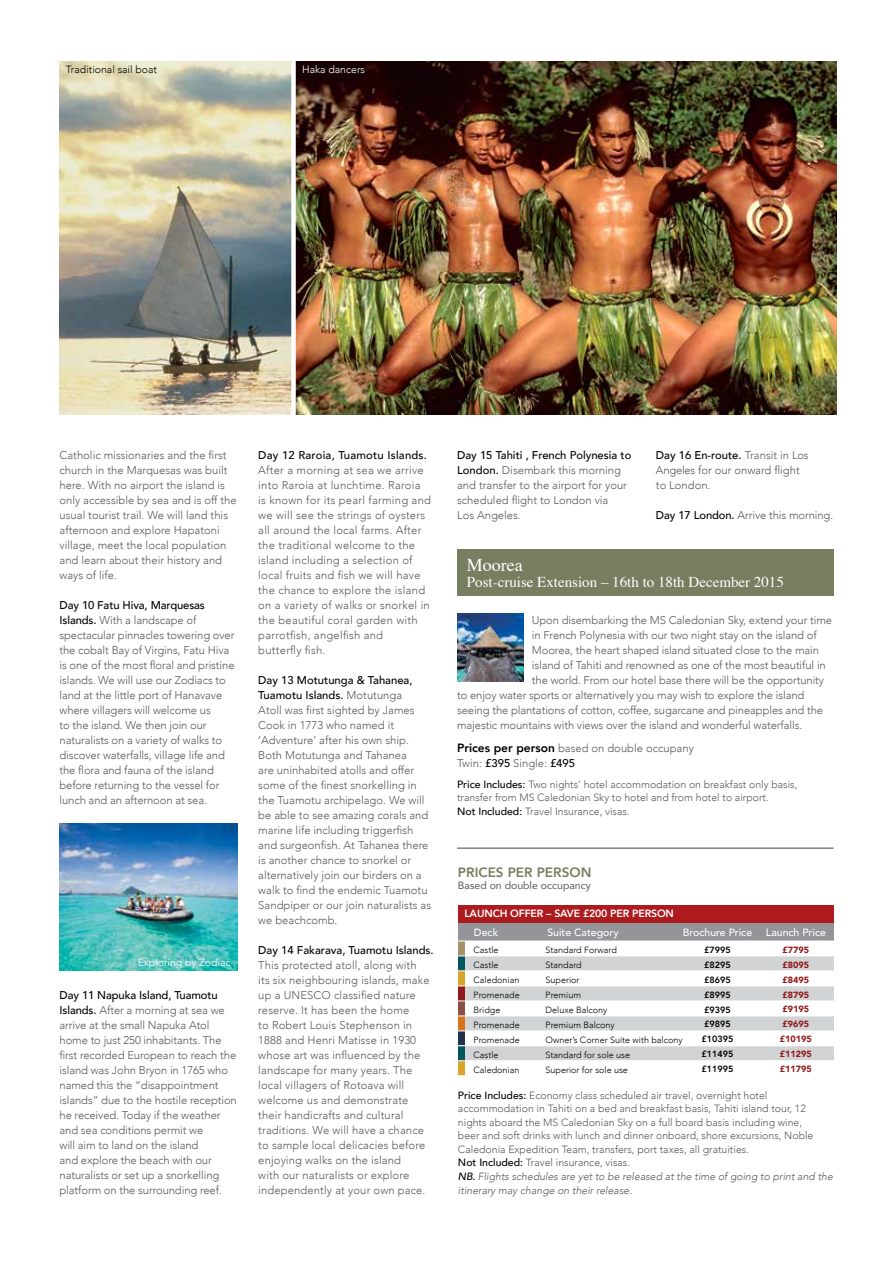
<style>
.page{position:relative;width:893px;height:1263px;background:#fff}
.page>*{position:absolute;margin:0;border:0;box-sizing:border-box;transform-origin:0 0}
.t1{font:18px "Times";color:#fff}
.t2{font:15px "Times";color:#fff}
.t3{font:800 13.5px "Avenir";color:#787f61}
.t4{font:300 11.25px/15px "Avenir";color:#58595b}
.t5{font:300 11.25px/15px "Avenir";letter-spacing:.02em;color:#58595b}
.t6{font:500 11.25px "Avenir";color:#000}
.t7{font:500 11.25px "Avenir";letter-spacing:.02em;color:#000}
.t8{font:300 10.5px/13.5px "Avenir";color:#58595b}
.t9{font:500 10.5px "Avenir";color:#fff}
.t10{font:800 10.5px "Avenir";letter-spacing:-.015em;color:#fff}
.t11{font:300 10.5px "Avenir";color:#fff}
.t12{font:10.5px "Avenir";color:#58595b}
.t13{font:300 10.5px "Avenir";color:#000}
.t14{font:300 9px "Avenir";color:#000}
.t15{font:800 9px/14.9px "Avenir";color:#000}
.t16{font:900 9px/14.9px "Avenir";color:#931a1c}
.s1{font-weight:500;color:#000}
.s2{font-weight:800;font-size:12px;color:#000}
.s3{font-weight:500;font-style:italic;color:#000}
.s4{font-style:italic}
</style>
<div class="page">
<div style="left:458px;top:956px;width:376px;height:15px;background:#d1d3d4"></div>
<div style="left:458px;top:986px;width:376px;height:15px;background:#d1d3d4"></div>
<div style="left:458px;top:1016px;width:376px;height:15px;background:#d1d3d4"></div>
<div style="left:458px;top:923px;width:376px;height:18px;background:#939598"></div>
<div style="left:458px;top:941px;width:6px;height:15px;background:#a6926a"></div>
<hr style="left:458px;top:941px;width:378px;height:1px;background:#fff">
<div style="left:458px;top:956px;width:6px;height:15px;background:#03555e"></div>
<div style="left:458px;top:971px;width:6px;height:15px;background:#d9a42c"></div>
<div style="left:458px;top:986px;width:6px;height:15px;background:#931a1c"></div>
<div style="left:458px;top:1001px;width:6px;height:15px;background:#8c5144"></div>
<div style="left:458px;top:1016px;width:6px;height:15px;background:#d5741a"></div>
<div style="left:458px;top:1031px;width:6px;height:15px;background:#26324c"></div>
<hr style="left:458px;top:955px;width:376px;height:1px;background:#fff">
<hr style="left:458px;top:970px;width:376px;height:1px;background:#fff">
<hr style="left:458px;top:985px;width:376px;height:1px;background:#fff">
<hr style="left:458px;top:1000px;width:376px;height:1px;background:#fff">
<hr style="left:458px;top:1015px;width:376px;height:1px;background:#fff">
<hr style="left:458px;top:1030px;width:376px;height:1px;background:#fff">
<div style="left:458px;top:1046px;width:376px;height:15px;background:#d1d3d4"></div>
<div style="left:458px;top:1046px;width:6px;height:15px;background:#03555e"></div>
<div style="left:458px;top:1061px;width:6px;height:14px;background:#d9a42c"></div>
<hr style="left:458px;top:1060px;width:376px;height:1px;background:#fff">
<hr style="left:458px;top:1045px;width:376px;height:1px;background:#fff">
<hr style="left:457px;top:847px;width:376px;height:2px;background:#808285">
<div style="left:458px;top:905px;width:375px;height:17px;background:#ae1b1f"></div>
<div style="left:457px;top:549px;width:376px;height:46px;background:#787f61"></div>
<img style="left:457px;top:613px;width:66px;height:69px">
<img style="left:60px;top:824px;width:177px;height:146px">
<img style="left:60px;top:61px;width:231px;height:353px">
<img style="left:296px;top:61px;width:540px;height:353px">
<p class="t13" style="left:66px;top:63px;width:93px">Traditional sail boat</p>
<p class="t11" style="left:302px;top:63px;width:64px">Haka dancers</p>
<p class="t4" style="left:60px;top:448px;width:179px">Catholic missionaries and the first church in the Marquesas was built here. With no airport the island is only accessible by sea and is off the usual tourist trail. We will land this afternoon and explore Hapatoni village, meet the local population and learn about their history and ways of life.</p>
<p class="t4" style="left:60px;top:598px;width:177px"><span class="s1">Day 10 Fatu Hiva, Marquesas Islands.</span> With a landscape of spectacular pinnacles towering over the cobalt Bay of Virgins, Fatu Hiva is one of the most floral and pristine islands. We will use our Zodiacs to land at the little port of Hanavave where villagers will welcome us<br>to the island. We then join our naturalists on a variety of walks to discover waterfalls, village life and the flora and fauna of the island before returning to the vessel for lunch and an afternoon at sea.</p>
<p class="t11" style="left:138px;top:956px;width:94px">Exploring by Zodiac</p>
<p class="t4" style="left:60px;top:988px;width:179px"><span class="s1">Day 11 Napuka Island, Tuamotu<br>Islands.</span> After a morning at sea we arrive at the small Napuka Atol home to just 250 inhabitants. The first recorded European to reach the island was John Bryon in 1765 who named this the “disappointment islands” due to the hostile reception he received. Today if the weather and sea conditions permit we<br>will aim to land on the island<br>and explore the beach with our naturalists or set up a snorkelling platform on the surrounding reef.</p>
<p class="t7" style="left:258px;top:445px;width:170px">Day 12 Raroia, Tuamotu Islands.</p>
<p class="t5" style="left:258px;top:463px;width:174px">After a morning at sea we arrive into Raroia at lunchtime. Raroia is known for its pearl farming and we will see the strings of oysters all around the local farms. After the traditional welcome to the island including a selection of local fruits and fish we will have the chance to explore the island on a variety of walks or snorkel in the beautiful coral garden with parrotfish, angelfish and<br>butterfly fish.</p>
<p class="t4" style="left:258px;top:672px;width:174px"><span class="s1">Day 13 Motutunga &amp; Tahanea,<br>Tuamotu Islands.</span> Motutunga<br>Atoll was first sighted by James<br>Cook in 1773 who named it ‘Adventure’ after his own ship.<br>Both Motutunga and Tahanea<br>are uninhabited atolls and offer some of the finest snorkelling in the Tuamotu archipelago. We will be able to see amazing corals and marine life including triggerfish and surgeonfish. At Tahanea there is another chance to snorkel or alternatively join our birders on a walk to find the endemic Tuamotu<br>Sandpiper or our join naturalists as we beachcomb.</p>
<p class="t6" style="left:258px;top:940px;width:177px">Day 14 Fakarava, Tuamotu Islands.</p>
<p class="t4" style="left:258px;top:957px;width:173px">This protected atoll, along with its six neighbouring islands, make up a UNESCO classified nature reserve. It has been the home<br>to Robert Louis Stephenson in<br>1888 and Henri Matisse in 1930 whose art was influenced by the landscape for many years. The local villagers of Rotoava will welcome us and demonstrate their handicrafts and cultural traditions. We will have a chance to sample local delicacies before enjoying walks on the island<br>with our naturalists or explore independently at your own pace.</p>
<p class="t4" style="left:457px;top:447px;width:176px"><span class="s1">Day 15 Tahiti , French Polynesia to<br>London.</span> Disembark this morning and transfer to the airport for your scheduled flight to London via<br>Los Angeles.</p>
<p class="t4" style="left:656px;top:448px;width:154px"><span class="s1">Day 16 En-route.</span> Transit in Los<br>Angeles for our onward flight to London.</p>
<p class="t4" style="left:656px;top:508px;width:179px"><span class="s1">Day 17 London.</span> Arrive this morning.</p>
<h1 class="t1" style="left:467px;top:548px;width:57px">Moorea</h1>
<h2 class="t2" style="left:467px;top:568px;width:319px">Post-cruise Extension – 16th to 18th December 2015</h2>
<p class="t4" style="left:532px;top:613px;width:302px">Upon disembarking the MS Caledonian Sky, extend your time</p>
<p class="t4" style="left:532px;top:628px;width:286px">in French Polynesia with our two night stay on the island of</p>
<p class="t4" style="left:532px;top:643px;width:289px">Moorea, the heart shaped island situated close to the main</p>
<p class="t4" style="left:532px;top:658px;width:295px">island of Tahiti and renowned as one of the most beautiful in</p>
<p class="t4" style="left:532px;top:673px;width:294px">the world. From our hotel base there will be the opportunity</p>
<p class="t4" style="left:457px;top:688px;width:349px">to enjoy water sports or alternatively you may wish to explore the island</p>
<p class="t4" style="left:457px;top:703px;width:368px">seeing the plantations of cotton, coffee, sugarcane and pineapples and the</p>
<p class="t4" style="left:457px;top:718px;width:347px">majestic mountains with views over the island and wonderful waterfalls.</p>
<p class="t4" style="left:457px;top:740px;width:238px"><span class="s2">Prices per person</span> based on double occupany<br>Twin: <span class="s1">£395</span> Single: <span class="s1">£495</span></p>
<p class="t8" style="left:457px;top:777px;width:342px"><span class="s1">Price Includes:</span> Two nights’ hotel accommodation on breakfast only basis, transfer from MS Caledonian Sky to hotel and from hotel to airport.<br><span class="s1">Not Included:</span> Travel Insurance, visas.</p>
<p class="t3" style="left:458px;top:860px;width:135px">Prices per person</p>
<p class="t12" style="left:458px;top:876px;width:134px">Based on double occupancy</p>
<p class="t10" style="left:464px;top:904px;width:182px">LAUNCH OFFER – SAVE £200 PER PERSON</p>
<p class="t9" style="left:474px;top:923px;width:26px">Deck</p>
<p class="t9" style="left:547px;top:923px;width:73px">Suite Category</p>
<p class="t9" style="left:683px;top:923px;width:71px">Brochure Price</p>
<p class="t14" style="left:474px;top:944px;width:27px">Castle</p>
<p class="t14" style="left:546px;top:944px;width:73px">Standard Forward</p>
<p class="t14" style="left:474px;top:959px;width:27px">Castle</p>
<p class="t14" style="left:546px;top:959px;width:38px">Standard</p>
<p class="t14" style="left:474px;top:974px;width:47px">Caledonian</p>
<p class="t14" style="left:546px;top:974px;width:36px">Superior</p>
<p class="t14" style="left:474px;top:989px;width:48px">Promenade</p>
<p class="t14" style="left:546px;top:989px;width:37px">Premium</p>
<p class="t14" style="left:474px;top:1004px;width:28px">Bridge</p>
<p class="t14" style="left:546px;top:1004px;width:63px">Deluxe Balcony</p>
<p class="t14" style="left:474px;top:1019px;width:48px">Promenade</p>
<p class="t14" style="left:546px;top:1019px;width:71px">Premium Balcony</p>
<p class="t14" style="left:474px;top:1034px;width:48px">Promenade</p>
<p class="t14" style="left:546px;top:1034px;width:138px">Owner’s Corner Suite with balcony</p>
<p class="t14" style="left:474px;top:1049px;width:27px">Castle</p>
<p class="t14" style="left:546px;top:1049px;width:86px">Standard for sole use</p>
<p class="t14" style="left:474px;top:1064px;width:47px">Caledonian</p>
<p class="t14" style="left:546px;top:1064px;width:84px">Superior for sole use</p>
<p class="t15" style="left:702px;top:942px;width:33px">£7995 £8295 £8695 £8995 £9395 £9895 £10395 £11495 £11995</p>
<p class="t9" style="left:766px;top:923px;width:61px">Launch Price</p>
<p class="t16" style="left:780px;top:942px;width:33px">£7795 £8095 £8495 £8795 £9195 £9695 £10195 £11295 £11795</p>
<p class="t8" style="left:458px;top:1088px;width:376px"><span class="s1">Price Includes:</span> Economy class scheduled air travel, overnight hotel accommodation in Tahiti on a bed and breakfast basis, Tahiti island tour, 12 nights aboard the MS Caledonian Sky on a full board basis including wine,<br>beer and soft drinks with lunch and dinner onboard, shore excursions, Noble Caledonia Expedition Team, transfers, port taxes, all gratuities.<br><span class="s1">Not Included:</span> Travel insurance, visas.<br><span class="s3">NB.</span> <span class="s4">Flights schedules are yet to be released at the time of going to print and the itinerary may change on their release.</span></p>
</div>
